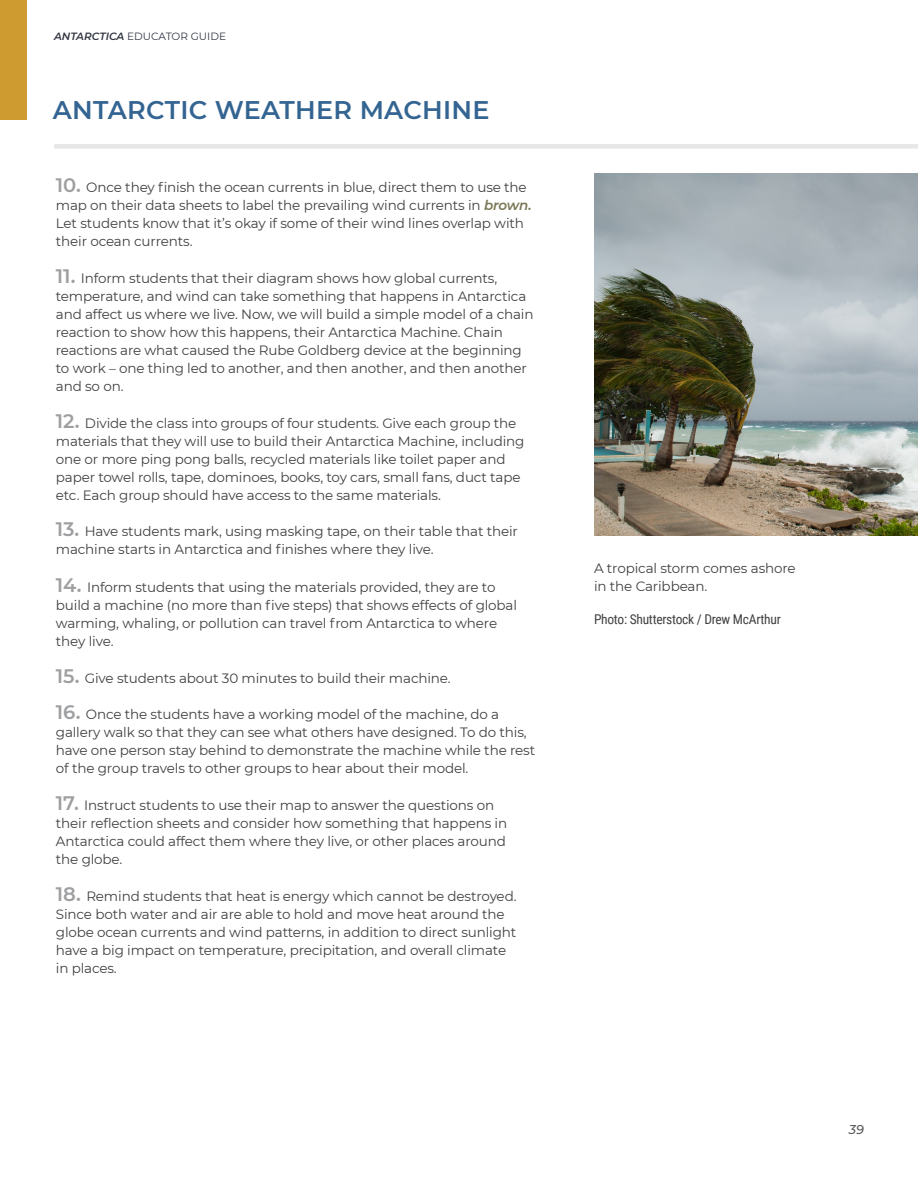
<style>
.page{position:relative;width:918px;height:1188px;background:#fff}
.page>*{position:absolute;margin:0;border:0;box-sizing:border-box;transform-origin:0 0}
.t1{font:600 25.5px "Montserrat";letter-spacing:.01em;color:#346592}
.Paragraph_Style_2{font:13.5px/18px "Montserrat";letter-spacing:-.01em;color:#414042}
.Paragraph_Style_2-2{font:13.5px "Roboto Condensed";letter-spacing:-.02em;color:#414042}
.t2{font:italic 500 12.75px "Montserrat";color:#58595b}
.t3{font:10.5px "Montserrat";color:#303542}
.s1{font-weight:600;font-style:italic}
.s2{font-weight:600;font-size:19.5px;color:#9e9fa1}
.s3{font-weight:600;font-style:italic;color:#7a7754}
</style>
<div class="page">
<div style="left:54px;top:144px;width:864px;height:5px;background:#e6e7e8"></div>
<div style="left:0;top:0;width:27px;height:119px;background:#ce9b31"></div>
<img style="left:594px;top:173px;width:324px;height:362px">
<p class="t3" style="left:54px;top:29px;width:174px"><span class="s1">ANTARCTICA</span> EDUCATOR GUIDE</p>
<p class="t1" style="left:53px;top:92px;width:438px">ANTARCTIC WEATHER MACHINE</p>
<p class="Paragraph_Style_2" style="left:56px;top:178px;width:477px"><span class="s2">10.</span> Once they finish the ocean currents in blue, direct them to use the map on their data sheets to label the prevailing wind currents in <span class="s3">brown.<br></span>Let students know that it’s okay if some of their wind lines overlap with their ocean currents.</p>
<p class="Paragraph_Style_2" style="left:56px;top:269px;width:479px"><span class="s2">11.</span> Inform students that their diagram shows how global currents, temperature, and wind can take something that happens in Antarctica and affect us where we live. Now, we will build a simple model of a chain reaction to show how this happens, their Antarctica Machine. Chain reactions are what caused the Rube Goldberg device at the beginning to work – one thing led to another, and then another, and then another and so on.</p>
<p class="Paragraph_Style_2" style="left:56px;top:413px;width:470px"><span class="s2">12.</span> Divide the class into groups of four students. Give each group the materials that they will use to build their Antarctica Machine, including one or more ping pong balls, recycled materials like toilet paper and paper towel rolls, tape, dominoes, books, toy cars, small fans, duct tape etc. Each group should have access to the same materials.</p>
<p class="Paragraph_Style_2" style="left:56px;top:522px;width:464px"><span class="s2">13.</span> Have students mark, using masking tape, on their table that their machine starts in Antarctica and finishes where they live.</p>
<p class="Paragraph_Style_2" style="left:56px;top:578px;width:463px"><span class="s2">14.</span> Inform students that using the materials provided, they are to build a machine (no more than five steps) that shows effects of global warming, whaling, or pollution can travel from Antarctica to where they live.</p>
<p class="Paragraph_Style_2" style="left:56px;top:668px;width:396px"><span class="s2">15.</span> Give students about 30 minutes to build their machine.</p>
<p class="Paragraph_Style_2" style="left:56px;top:705px;width:481px"><span class="s2">16.</span> Once the students have a working model of the machine, do a gallery walk so that they can see what others have designed. To do this, have one person stay behind to demonstrate the machine while the rest of the group travels to other groups to hear about their model.</p>
<p class="Paragraph_Style_2" style="left:56px;top:796px;width:453px"><span class="s2">17.</span> Instruct students to use their map to answer the questions on their reflection sheets and consider how something that happens in Antarctica could affect them where they live, or other places around the globe.</p>
<p class="Paragraph_Style_2" style="left:56px;top:887px;width:462px"><span class="s2">18.</span> Remind students that heat is energy which cannot be destroyed.<br>Since both water and air are able to hold and move heat around the globe ocean currents and wind patterns, in addition to direct sunlight have a big impact on temperature, precipitation, and overall climate in places.</p>
<p class="Paragraph_Style_2" style="left:594px;top:559px;width:203px">A tropical storm comes ashore in the Caribbean.</p>
<p class="Paragraph_Style_2-2" style="left:594px;top:610px;width:188px">Photo: Shutterstock / Drew McArthur</p>
<p class="t2" style="left:849px;top:1121px;width:17px">39</p>
</div>
